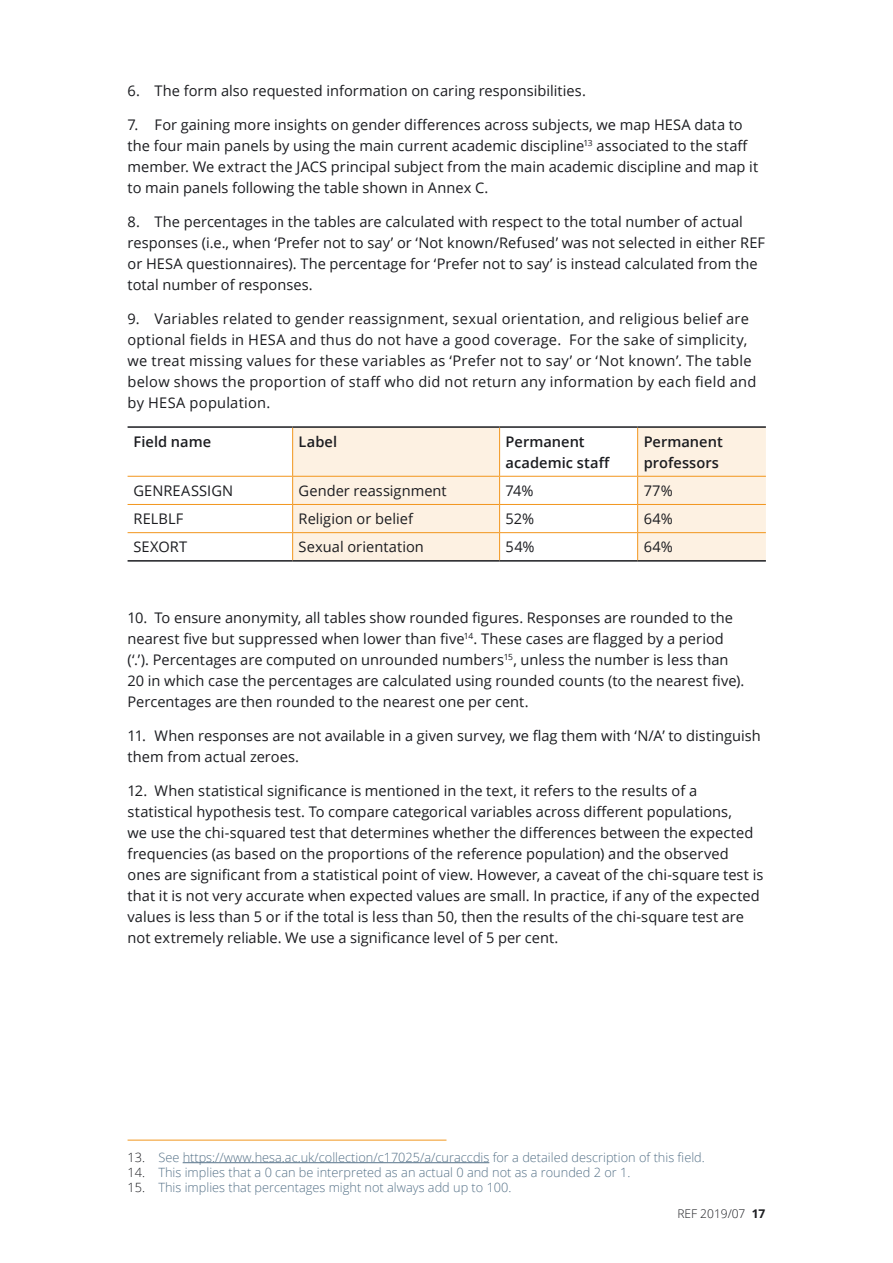
<style>
.page{position:relative;width:893px;height:1263px;background:#fff}
.page>*{position:absolute;margin:0;border:0;box-sizing:border-box;transform-origin:0 0}
.body_copy{font:14.7px/21px "Open Sans";letter-spacing:.005em;color:#1b1c20}
.body_copy-2{font:600 14.7px/21px "Open Sans";letter-spacing:.005em;color:#1b1c20}
.reference{font:300 12.75px "Open Sans";color:#557288}
.sub_heading{font:300 12px "Open Sans";color:#1b1c20}
.s1{color:#1b1c20}
.s2{font-weight:700}
</style>
<div class="page">
<svg style="left:293px;top:428px;width:473px;height:132px;fill:#fdf1e2"></svg>
<hr style="left:128px;top:426px;width:165px;height:2px;background:#1b1c20">
<hr style="left:293px;top:426px;width:207px;height:2px;background:#1b1c20">
<hr style="left:500px;top:426px;width:138px;height:2px;background:#1b1c20">
<hr style="left:638px;top:426px;width:128px;height:2px;background:#1b1c20">
<hr style="left:128px;top:560px;width:165px;height:2px;background:#1b1c20">
<hr style="left:293px;top:560px;width:207px;height:2px;background:#1b1c20">
<hr style="left:500px;top:560px;width:138px;height:2px;background:#1b1c20">
<hr style="left:638px;top:560px;width:128px;height:2px;background:#1b1c20">
<hr style="left:292px;top:428px;width:1px;height:48px;background:#f2961d">
<hr style="left:499px;top:428px;width:1px;height:48px;background:#f2961d">
<hr style="left:637px;top:428px;width:1px;height:48px;background:#f2961d">
<hr style="left:128px;top:476px;width:165px;height:1px;background:#f2961d">
<hr style="left:293px;top:476px;width:207px;height:1px;background:#f2961d">
<hr style="left:500px;top:476px;width:138px;height:1px;background:#f2961d">
<hr style="left:638px;top:476px;width:128px;height:1px;background:#f2961d">
<hr style="left:128px;top:504px;width:165px;height:1px;background:#f2961d">
<hr style="left:293px;top:504px;width:207px;height:1px;background:#f2961d">
<hr style="left:500px;top:504px;width:138px;height:1px;background:#f2961d">
<hr style="left:638px;top:504px;width:128px;height:1px;background:#f2961d">
<hr style="left:128px;top:532px;width:165px;height:1px;background:#f2961d">
<hr style="left:293px;top:532px;width:207px;height:1px;background:#f2961d">
<svg style="left:292px;top:477px;width:1px;height:83px"></svg>
<hr style="left:500px;top:532px;width:138px;height:1px;background:#f2961d">
<svg style="left:499px;top:477px;width:1px;height:83px"></svg>
<hr style="left:638px;top:532px;width:128px;height:1px;background:#f2961d">
<svg style="left:637px;top:477px;width:1px;height:83px"></svg>
<hr style="left:128px;top:1140px;width:318px;height:1px;background:#f2961d">
<hr style="left:183px;top:1162px;width:306px;height:1px;background:#557288">
<p class="body_copy" style="left:128px;top:80px;width:460px">6. The form also requested information on caring responsibilities.</p>
<p class="body_copy" style="left:128px;top:114px;width:632px">7. For gaining more insights on gender differences across subjects, we map HESA data to the four main panels by using the main current academic discipline<sup>13</sup> associated to the staff member. We extract the JACS principal subject from the main academic discipline and map it to main panels following the table shown in Annex C.</p>
<p class="body_copy" style="left:128px;top:211px;width:639px">8. The percentages in the tables are calculated with respect to the total number of actual responses (i.e., when ‘Prefer not to say’ or ‘Not known/Refused’ was not selected in either REF or HESA questionnaires). The percentage for ‘Prefer not to say’ is instead calculated from the total number of responses.</p>
<p class="body_copy" style="left:128px;top:307px;width:630px">9. Variables related to gender reassignment, sexual orientation, and religious belief are optional fields in HESA and thus do not have a good coverage. For the sake of simplicity, we treat missing values for these variables as ‘Prefer not to say’ or ‘Not known’. The table below shows the proportion of staff who did not return any information by each field and by HESA population.</p>
<p class="body_copy-2" style="left:134px;top:431px;width:79px">Field name</p>
<p class="body_copy-2" style="left:299px;top:431px;width:40px">Label</p>
<p class="body_copy-2" style="left:506px;top:431px;width:106px">Permanent academic staff</p>
<p class="body_copy-2" style="left:644px;top:431px;width:81px">Permanent professors</p>
<p class="body_copy" style="left:134px;top:480px;width:101px">GENREASSIGN</p>
<p class="body_copy" style="left:299px;top:480px;width:150px">Gender reassignment</p>
<p class="body_copy" style="left:506px;top:480px;width:29px">74%</p>
<p class="body_copy" style="left:644px;top:480px;width:31px">77%</p>
<p class="body_copy" style="left:134px;top:508px;width:51px">RELBLF</p>
<p class="body_copy" style="left:299px;top:508px;width:116px">Religion or belief</p>
<p class="body_copy" style="left:506px;top:508px;width:30px">52%</p>
<p class="body_copy" style="left:644px;top:508px;width:31px">64%</p>
<p class="body_copy" style="left:134px;top:536px;width:55px">SEXORT</p>
<p class="body_copy" style="left:299px;top:536px;width:127px">Sexual orientation</p>
<p class="body_copy" style="left:506px;top:536px;width:31px">54%</p>
<p class="body_copy" style="left:644px;top:536px;width:31px">64%</p>
<p class="body_copy" style="left:128px;top:607px;width:618px">10. To ensure anonymity, all tables show rounded figures. Responses are rounded to the nearest five but suppressed when lower than five<sup>14</sup>. These cases are flagged by a period (‘.’). Percentages are computed on unrounded numbers<sup>15</sup>, unless the number is less than 20 in which case the percentages are calculated using rounded counts (to the nearest five).<br>Percentages are then rounded to the nearest one per cent.</p>
<p class="body_copy" style="left:128px;top:725px;width:635px">11. When responses are not available in a given survey, we flag them with ‘N/A’ to distinguish them from actual zeroes.</p>
<p class="body_copy" style="left:128px;top:779px;width:637px">12. When statistical significance is mentioned in the text, it refers to the results of a statistical hypothesis test. To compare categorical variables across different populations,<br>we use the chi-squared test that determines whether the differences between the expected frequencies (as based on the proportions of the reference population) and the observed ones are significant from a statistical point of view. However, a caveat of the chi-square test is that it is not very accurate when expected values are small. In practice, if any of the expected values is less than 5 or if the total is less than 50, then the results of the chi-square test are not extremely reliable. We use a significance level of 5 per cent.</p>
<p class="reference" style="left:128px;top:1148px;width:579px"><span class="s1">13.</span> See https://www.hesa.ac.uk/collection/c17025/a/curaccdis for a detailed description of this field.</p>
<p class="reference" style="left:128px;top:1163px;width:504px"><span class="s1">14.</span> This implies that a 0 can be interpreted as an actual 0 and not as a rounded 2 or 1.</p>
<p class="reference" style="left:128px;top:1178px;width:385px"><span class="s1">15.</span> This implies that percentages might not always add up to 100.</p>
<p class="sub_heading" style="left:677px;top:1206px;width:90px">REF 2019/07 <span class="s2">17</span></p>
</div>
